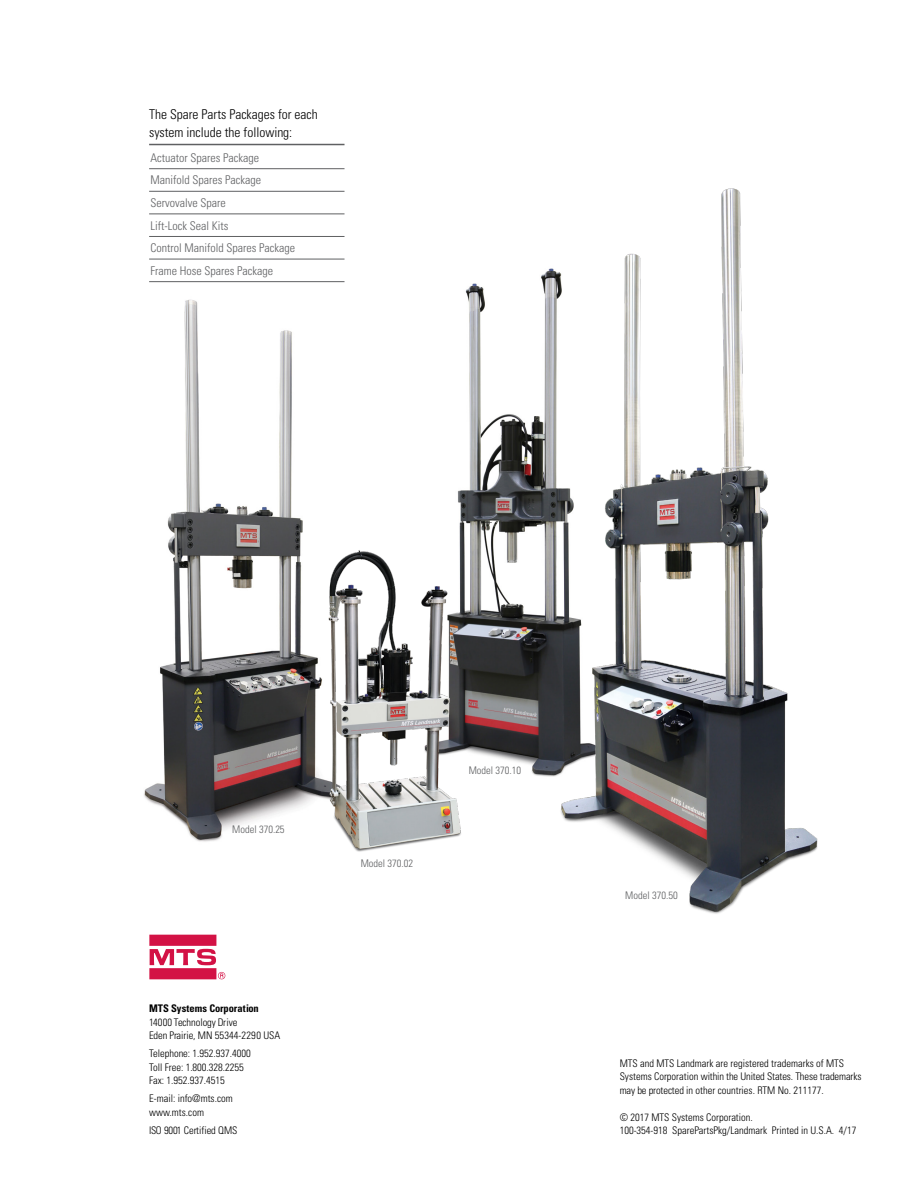
<style>
.page{position:relative;width:918px;height:1188px;background:#fff}
.page>*{position:absolute;margin:0;border:0;box-sizing:border-box;transform-origin:0 0}
.t1{font:300 condensed 13.5px/18px "Univers";color:#000}
.t2{font:300 condensed 12px/22.6px "Univers";color:#5f6062}
.t3{font:300 condensed 10.5px/13.5px "Univers";color:#000}
.t4{font:300 condensed 10.5px "Univers";color:#5f6062}
.t5{font:700 condensed 10.5px "Univers";color:#000}
</style>
<div class="page">
<img style="left:144px;top:299px;width:169px;height:543px">
<img style="left:458px;top:268px;width:96px;height:509px">
<img style="left:554px;top:188px;width:264px;height:726px">
<img style="left:313px;top:548px;width:162px;height:304px">
<svg style="left:149px;top:935px;width:76px;height:44px"></svg>
<hr style="left:149px;top:144px;width:196px;height:1px;background:#5f6062">
<hr style="left:149px;top:168px;width:196px;height:1px;background:#5f6062">
<hr style="left:149px;top:191px;width:196px;height:1px;background:#5f6062">
<hr style="left:149px;top:214px;width:196px;height:1px;background:#5f6062">
<hr style="left:149px;top:236px;width:196px;height:1px;background:#5f6062">
<hr style="left:149px;top:259px;width:196px;height:1px;background:#5f6062">
<hr style="left:149px;top:281px;width:196px;height:1px;background:#5f6062">
<p class="t1" style="left:149px;top:105px;width:170px">The Spare Parts Packages for each system include the following:</p>
<p class="t2" style="left:151px;top:146px;width:146px">Actuator Spares Package<br>Manifold Spares Package<br>Servovalve Spare<br>Lift-Lock Seal Kits<br>Control Manifold Spares Package<br>Frame Hose Spares Package</p>
<p class="t4" style="left:232px;top:823px;width:54px">Model 370.25</p>
<p class="t5" style="left:149px;top:1002px;width:111px">MTS Systems Corporation</p>
<p class="t3" style="left:149px;top:1015px;width:133px">14000 Technology Drive<br>Eden Prairie, MN 55344-2290 USA</p>
<p class="t3" style="left:149px;top:1047px;width:103px">Telephone: 1.952.937.4000<br>Toll Free: 1.800.328.2255<br>Fax: 1.952.937.4515</p>
<p class="t3" style="left:149px;top:1092px;width:85px">E-mail: info@mts.com www.mts.com</p>
<p class="t3" style="left:149px;top:1123px;width:90px">ISO 9001 Certified QMS</p>
<p class="t4" style="left:361px;top:857px;width:54px">Model 370.02</p>
<p class="t4" style="left:469px;top:764px;width:54px">Model 370.10</p>
<p class="t4" style="left:625px;top:889px;width:54px">Model 370.50</p>
<p class="t3" style="left:620px;top:1056px;width:243px">MTS and MTS Landmark are registered trademarks of MTS<br>Systems Corporation within the United States. These trademarks may be protected in other countries. RTM No. 211177.</p>
<p class="t3" style="left:620px;top:1110px;width:238px">© 2017 MTS Systems Corporation.<br>100-354-918 SparePartsPkg/Landmark Printed in U.S.A. 4/17</p>
</div>
